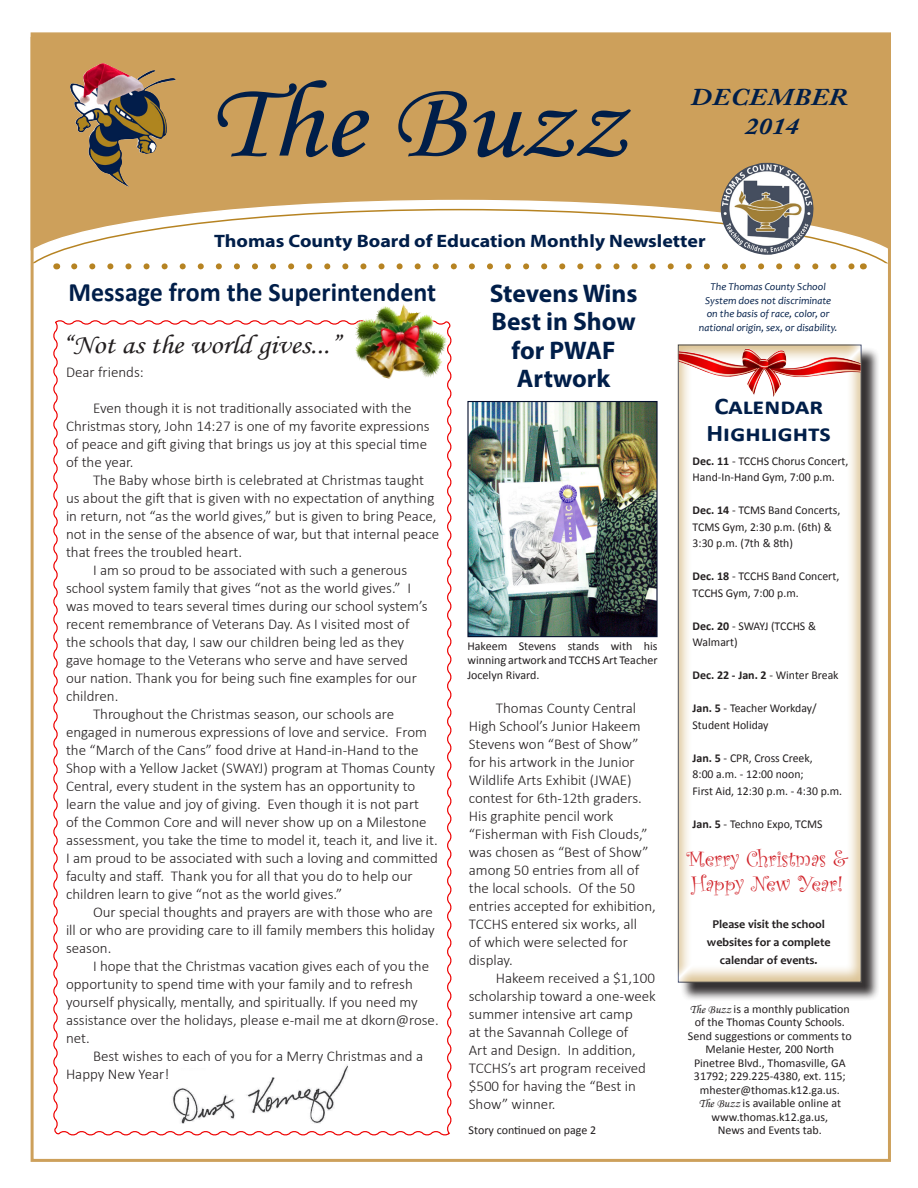
<style>
.page{position:relative;width:918px;height:1188px;background:#fff}
.page>*{position:absolute;margin:0;border:0;box-sizing:border-box;transform-origin:0 0}
.t1{font:109.5px "Monotype Corsiva";color:#001e49;scale:1.11 1}
.t2{font:27px "Monotype Corsiva";color:#231f20;scale:1.11 1}
.t3{font:700 26.7px "Calibri";color:#001e49}
.t4{font:700 25.5px/28.5px "Myriad Pro";color:#001e49}
.t5{font:700 24px "Calibri";color:#001e49;scale:1.11 1}
.t6{font:italic 700 24px "Adobe Caslon Pro";letter-spacing:.015em;color:#001e49;scale:1.11 1}
.t7{font:22.5px "Curlz";color:#d1232a}
.t8{font:700 18px "Myriad Pro";color:#001e49;scale:1.11 1}
.t9{font:300 15px/18px "Calibri";color:#231f20}
.t10{font:12px/16.5px "Calibri";color:#231f20}
.t11{font:700 12px "Candara";color:#231f20}
.t12{font:700 12px "Calibri";color:#231f20}
.t13{font:italic 10.5px/13.5px "Candara";color:#001e49;text-align:center}
.s1{font-weight:700}
.s2{font-weight:400}
.s3{font-family:"Monotype Corsiva"}
</style>
<div class="page">
<div style="left:31px;top:32px;width:860px;height:234px;background:#cda05b;border:2px solid #cda05b"></div>
<div style="left:19px;top:201px;width:884px;height:131px;background:#fff;border-radius:50%"></div>
<div style="left:680px;top:347px;width:200px;height:654px;background:#231f20;opacity:.91"></div>
<div style="left:672px;top:340px;width:190px;height:643px;background:#b68322;opacity:.5"></div>
<svg style="left:74px;top:263px;width:780px;height:6px"></svg>
<img style="left:721px;top:163px;width:93px;height:92px">
<img style="left:679px;top:349px;width:182px;height:48px">
<svg style="left:52px;top:319px;width:401px;height:817px"></svg>
<img style="left:354px;top:305px;width:49px;height:53px">
<img style="left:469px;top:403px;width:187px;height:232px">
<div style="left:467px;top:401px;width:191px;height:236px;border:1px solid #040f2d"></div>
<img style="left:70px;top:63px;width:106px;height:124px">
<p class="t1" style="left:208px;top:56px;width:378px">The Buzz</p>
<p class="t6" style="left:691px;top:83px;width:143px">DECEMBER</p>
<p class="t6" style="left:746px;top:111px;width:49px">2014</p>
<p class="t8" style="left:214px;top:229px;width:444px">Thomas County Board of Education Monthly Newsletter</p>
<p class="t3" style="left:69px;top:275px;width:369px">Message from the Superintendent</p>
<p class="t2" style="left:62px;top:328px;width:252px">“Not as the world gives...”</p>
<p class="t9" style="left:66px;top:363px;width:79px">Dear friends:</p>
<p class="t9" style="left:66px;top:399px;width:365px;text-indent:27px">Even though it is not traditionally associated with the Christmas story, John 14:27 is one of my favorite expressions of peace and gift giving that brings us joy at this special time of the year.</p>
<p class="t9" style="left:66px;top:471px;width:375px;text-indent:27px">The Baby whose birth is celebrated at Christmas taught us about the gift that is given with no expectation of anything in return, not “as the world gives,” but is given to bring Peace, not in the sense of the absence of war, but that internal peace that frees the troubled heart.</p>
<p class="t9" style="left:66px;top:561px;width:363px;text-indent:27px">I am so proud to be associated with such a generous school system family that gives “not as the world gives.” I was moved to tears several times during our school system’s recent remembrance of Veterans Day. As I visited most of the schools that day, I saw our children being led as they gave homage to the Veterans who serve and have served our nation. Thank you for being such fine examples for our children.</p>
<p class="t9" style="left:66px;top:705px;width:374px;text-indent:27px">Throughout the Christmas season, our schools are engaged in numerous expressions of love and service. From the “March of the Cans” food drive at Hand-in-Hand to the Shop with a Yellow Jacket (SWAYJ) program at Thomas County Central, every student in the system has an opportunity to learn the value and joy of giving. Even though it is not part<br>of the Common Core and will never show up on a Milestone assessment, you take the time to model it, teach it, and live it.<br>I am proud to be associated with such a loving and committed faculty and staff. Thank you for all that you do to help our children learn to give “not as the world gives.”</p>
<p class="t9" style="left:66px;top:903px;width:370px;text-indent:27px">Our special thoughts and prayers are with those who are ill or who are providing care to ill family members this holiday season.</p>
<p class="t9" style="left:66px;top:957px;width:374px;text-indent:27px">I hope that the Christmas vacation gives each of you the opportunity to spend time with your family and to refresh yourself physically, mentally, and spiritually. If you need my assistance over the holidays, please e-mail me at dkorn@rose. net.</p>
<p class="t9" style="left:66px;top:1047px;width:359px;text-indent:27px">Best wishes to each of you for a Merry Christmas and a<br>Happy New Year!</p>
<p class="t4" style="left:490px;top:278px;width:149px">Stevens Wins<br>Best in Show</p>
<p class="t4" style="left:512px;top:335px;width:106px">for PWAF</p>
<p class="t4" style="left:517px;top:364px;width:95px">Artwork</p>
<p class="t10" style="left:467px;top:639px;width:192px;line-height:14.4px;text-align:justify">Hakeem Stevens stands with his winning artwork and TCCHS Art Teacher Jocelyn Rivard.</p>
<p class="t9" style="left:469px;top:699px;width:189px;text-indent:27px">Thomas County Central<br>High School’s Junior Hakeem<br>Stevens won “Best of Show” for his artwork in the Junior<br>Wildlife Arts Exhibit (JWAE) contest for 6th-12th graders.<br>His graphite pencil work “Fisherman with Fish Clouds,” was chosen as “Best of Show” among 50 entries from all of the local schools. Of the 50 entries accepted for exhibition,<br>TCCHS entered six works, all<br>of which were selected for display.</p>
<p class="t9" style="left:469px;top:969px;width:188px;text-indent:27px">Hakeem received a $1,100 scholarship toward a one-week summer intensive art camp<br>at the Savannah College of<br>Art and Design. In addition,<br>TCCHS’s art program received $500 for having the “Best in<br>Show” winner.</p>
<p class="t10" style="left:469px;top:1122px;width:129px">Story continued on page 2</p>
<p class="t13" style="left:699px;top:280px;width:140px">The Thomas County School<br>System does not discriminate on the basis of race, color, or national origin, sex, or disability.</p>
<p class="t5" style="left:714px;top:390px;width:99px">Calendar</p>
<p class="t5" style="left:706px;top:417px;width:114px">Highlights</p>
<p class="t10" style="left:693px;top:453px;width:157px"><span class="s1">Dec. 11</span> - TCCHS Chorus Concert,<br>Hand-In-Hand Gym, 7:00 p.m.</p>
<p class="t10" style="left:693px;top:502px;width:149px"><span class="s1">Dec. 14</span> - TCMS Band Concerts,</p>
<p class="t10" style="left:693px;top:519px;width:141px">TCMS Gym, 2:30 p.m. (6th) &amp;<br>3:30 p.m. (7th &amp; 8th)</p>
<p class="t10" style="left:693px;top:568px;width:148px"><span class="s1">Dec. 18</span> - TCCHS Band Concert,<br>TCCHS Gym, 7:00 p.m.</p>
<p class="t10" style="left:693px;top:618px;width:125px"><span class="s1">Dec. 20</span> - SWAYJ (TCCHS &amp;<br>Walmart)</p>
<p class="t12" style="left:693px;top:668px;width:148px">Dec. 22 - Jan. 2 <span class="s2">- Winter Break</span></p>
<p class="t10" style="left:693px;top:700px;width:126px"><span class="s1">Jan. 5</span> - Teacher Workday/</p>
<p class="t10" style="left:693px;top:717px;width:78px">Student Holiday</p>
<p class="t10" style="left:693px;top:750px;width:122px"><span class="s1">Jan. 5</span> - CPR, Cross Creek,</p>
<p class="t10" style="left:693px;top:766px;width:113px">8:00 a.m. - 12:00 noon;</p>
<p class="t10" style="left:693px;top:783px;width:151px">First Aid, 12:30 p.m. - 4:30 p.m.</p>
<p class="t10" style="left:693px;top:816px;width:131px"><span class="s1">Jan. 5</span> - Techno Expo, TCMS</p>
<p class="t7" style="left:686px;top:843px;width:162px">Merry Christmas &amp;</p>
<p class="t7" style="left:691px;top:868px;width:153px">Happy New Year!</p>
<p class="t11" style="left:712px;top:917px;width:114px">Please visit the school</p>
<p class="t11" style="left:707px;top:935px;width:125px">websites for a complete</p>
<p class="t11" style="left:720px;top:953px;width:99px">calendar of events.</p>
<p class="t10" style="left:690px;top:1001px;width:162px"><span class="s3">The Buzz</span> is a monthly publication</p>
<p class="t10" style="left:695px;top:1014px;width:152px">of the Thomas County Schools.</p>
<p class="t10" style="left:688px;top:1028px;width:165px">Send suggestions or comments to</p>
<p class="t10" style="left:706px;top:1041px;width:130px">Melanie Hester, 200 North</p>
<p class="t10" style="left:694px;top:1056px;width:153px;line-height:13.5px;text-align:center">Pinetree Blvd., Thomasville, GA<br>31792; 229.225-4380, ext. 115; mhester@thomas.k12.ga.us.</p>
<p class="t10" style="left:699px;top:1095px;width:144px"><span class="s3">The Buzz</span> is available online at</p>
<p class="t10" style="left:712px;top:1109px;width:118px">www.thomas.k12.ga.us,</p>
<p class="t10" style="left:718px;top:1122px;width:106px">News and Events tab.</p>
</div>
